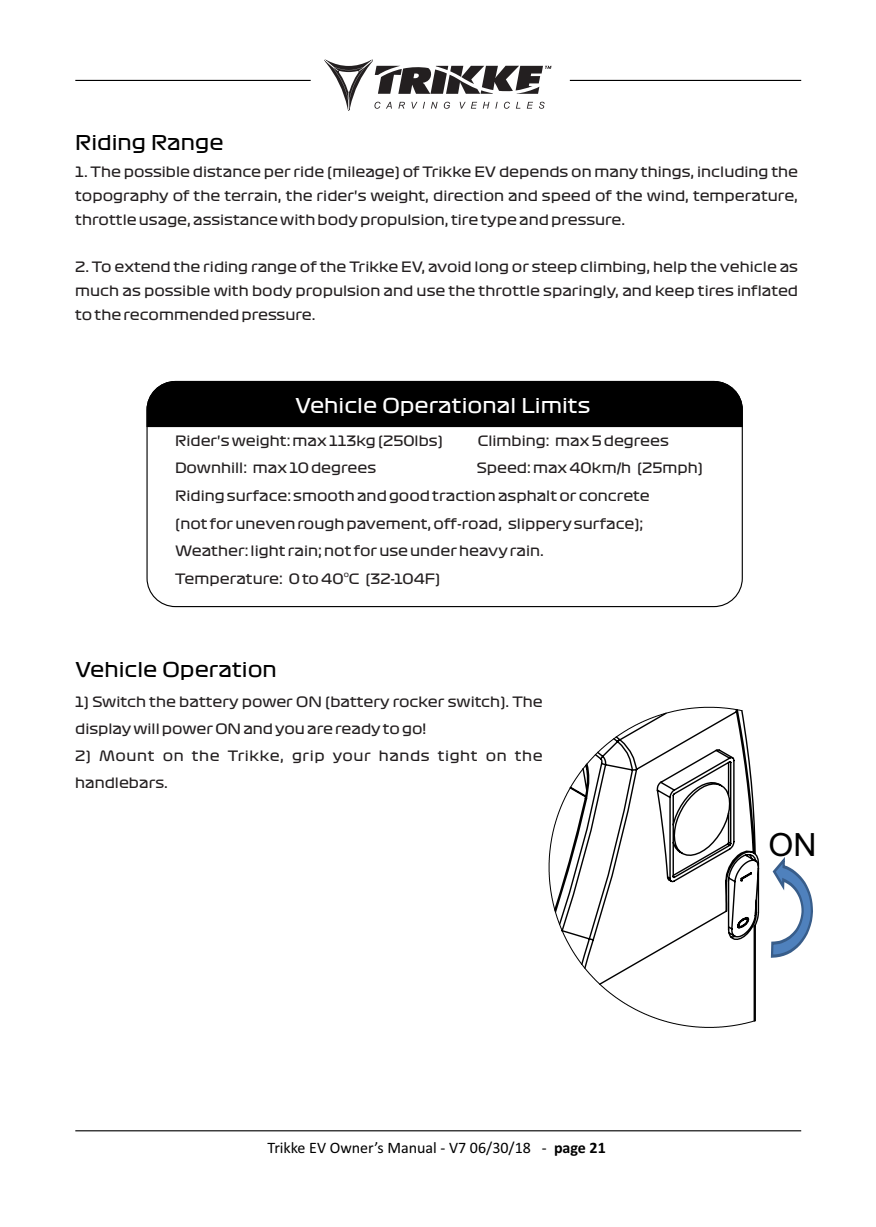
<style>
.page{position:relative;width:876px;height:1227px;background:#fff}
.page>*{position:absolute;margin:0;border:0;box-sizing:border-box;transform-origin:0 0}
.t1{font:32px "Arial";color:#000}
.t2{font:20px "Formula 1 Display Regular";color:#000}
.t3{font:20px "Formula 1 Display Regular";color:#fff}
.t4{font:16px "Calibri";color:#000}
.t5{font:14px/23.8px "Formula 1 Display Regular";color:#231f20}
.t6{font:14px/26.8px "Formula 1 Display Regular";letter-spacing:.035em;color:#231f20}
.t7{font:7px "Formula 1 Display Regular";color:#231f20}
.s1{font-weight:700}
</style>
<div class="page">
<svg style="left:324px;top:60px;width:227px;height:51px"></svg>
<hr style="left:75px;top:1130px;width:725px;height:1px;background:#000">
<hr style="left:75px;top:80px;width:235px;height:1px;background:#000">
<hr style="left:569px;top:80px;width:231px;height:1px;background:#000">
<div style="left:146px;top:380px;width:597px;height:48px;background:#000"></div>
<svg style="left:548px;top:706px;width:205px;height:322px"></svg>
<svg style="left:552px;top:708px;width:207px;height:314px"></svg>
<svg style="left:770px;top:857px;width:43px;height:101px"></svg>
<h2 class="t2" style="left:75px;top:133px;width:150px">Riding Range</h2>
<p class="t5" style="left:75px;top:160px;width:724px;text-align:justify">1. The possible distance per ride (mileage) of Trikke EV depends on many things, including the topography of the terrain, the rider's weight, direction and speed of the wind, temperature, throttle usage, assistance with body propulsion, tire type and pressure.</p>
<p class="t5" style="left:75px;top:255px;width:724px;text-align:justify">2. To extend the riding range of the Trikke EV, avoid long or steep climbing, help the vehicle as much as possible with body propulsion and use the throttle sparingly, and keep tires inflated to the recommended pressure.</p>
<h2 class="t3" style="left:295px;top:396px;width:296px">Vehicle Operational Limits</h2>
<p class="t5" style="left:175px;top:429px;width:269px">Rider's weight: max 113kg (250lbs)</p>
<p class="t5" style="left:477px;top:429px;width:192px">Climbing: max 5 degrees</p>
<p class="t5" style="left:175px;top:456px;width:202px">Downhill: max 10 degrees</p>
<p class="t5" style="left:175px;top:454px;width:529px;line-height:27.6px;text-indent:301px">Speed: max 40km/h (25mph)<br>Riding surface: smooth and good traction asphalt or concrete<br>(not for uneven rough pavement, off-road, slippery surface); Weather: light rain; not for use under heavy rain.</p>
<p class="t7" style="left:343px;top:571px;width:7px">o</p>
<p class="t5" style="left:175px;top:567px;width:266px">Temperature: 0 to 40 C (32-104F)</p>
<h2 class="t2" style="left:75px;top:660px;width:203px">Vehicle Operation</h2>
<p class="t5" style="left:75px;top:689px;width:469px;line-height:26.8px">1) Switch the battery power ON (battery rocker switch). The display will power ON and you are ready to go!</p>
<p class="t6" style="left:75px;top:742px;width:469px">2) Mount on the Trikke, grip your hands tight on the handlebars.</p>
<p class="t4" style="left:267px;top:1140px;width:339px">Trikke EV Owner’s Manual - V7 06/30/18 - <span class="s1">page 21</span></p>
<h1 class="t1" style="left:768px;top:832px;width:49px">ON</h1>
</div>
